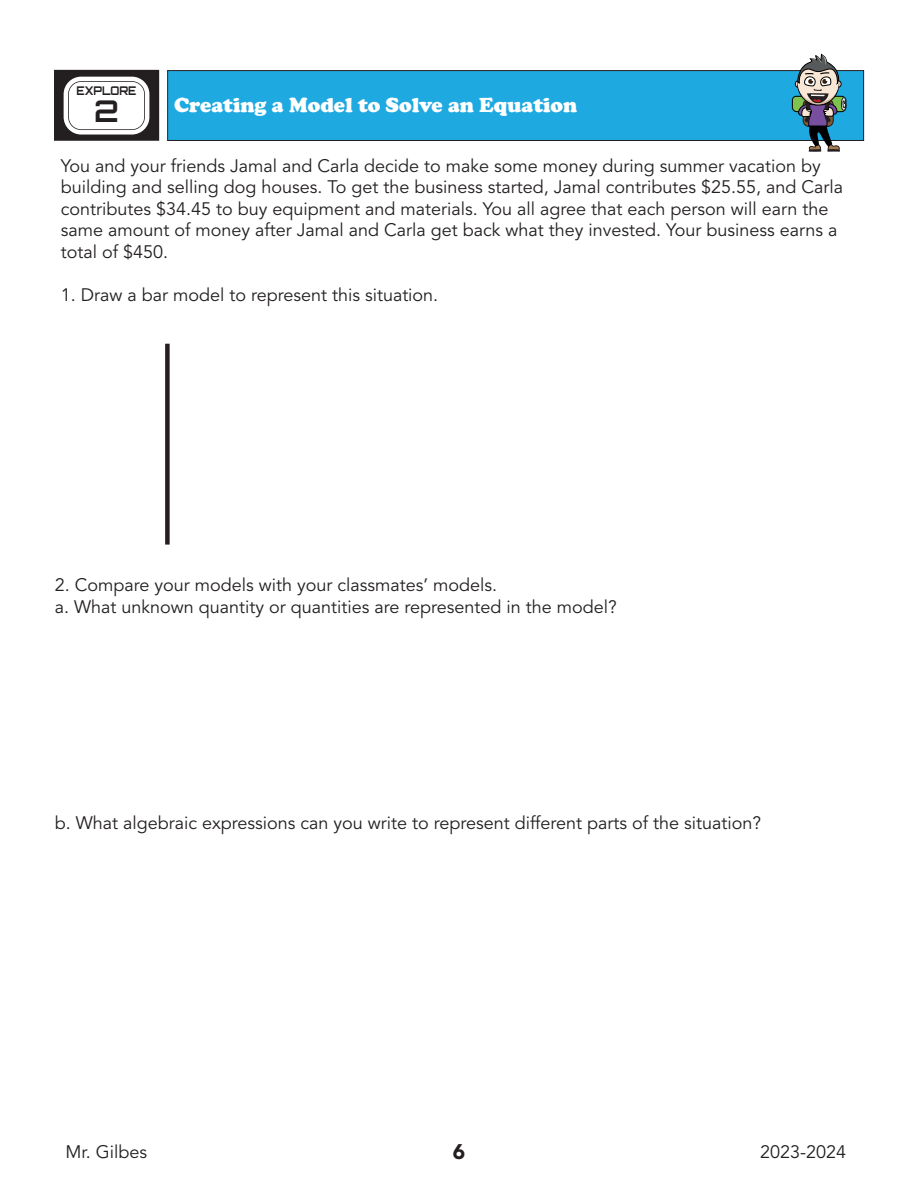
<style>
.page{position:relative;width:918px;height:1188px;background:#fff}
.page>*{position:absolute;margin:0;border:0;box-sizing:border-box;transform-origin:0 0}
.t1{font:700 30px "Orbitron";color:#231f20}
.t2{font:900 21px "Cooper";color:#fff}
.t3{font:900 21px "Avenir LT Std";color:#231f20}
.t4{font:18px/21.6px "Avenir LT Std";color:#231f20}
.t5{font:700 12px "Orbitron";color:#231f20;scale:.9 1}
</style>
<div class="page">
<div style="left:168px;top:71px;width:696px;height:69px;background:#1fa9e1"></div>
<div style="left:167px;top:70px;width:697px;height:71px;border:1px solid #231f20"></div>
<div style="left:792px;top:96px;width:54px;height:16px;background:#7dc34e;border-radius:4px"></div>
<div style="left:792px;top:96px;width:54px;height:16px;border:1px solid #000002;border-radius:4px"></div>
<svg style="left:795px;top:54px;width:52px;height:98px"></svg>
<div style="left:54px;top:70px;width:105px;height:70px;background:#231f20"></div>
<div style="left:54px;top:70px;width:105px;height:71px;border:1px solid #231f20"></div>
<div style="left:66px;top:79px;width:81px;height:53px;background:#fff;border-radius:15px"></div>
<div style="left:63px;top:76px;width:87px;height:59px;border:6px solid #231f20;border-radius:15px"></div>
<div style="left:64px;top:77px;width:85px;height:58px;border:4px solid #fff;border-radius:15px"></div>
<div style="left:165px;top:344px;width:5px;height:201px;background:#231f20"></div>
<p class="t5" style="left:76px;top:84px;width:68px">EXPLORE</p>
<p class="t1" style="left:94px;top:93px;width:26px">2</p>
<p class="t4" style="left:61px;top:155px;width:784px">You and your friends Jamal and Carla decide to make some money during summer vacation by building and selling dog houses. To get the business started, Jamal contributes $25.55, and Carla</p>
<p class="t4" style="left:61px;top:198px;width:778px">contributes $34.45 to buy equipment and materials. You all agree that each person will earn the same amount of money after Jamal and Carla get back what they invested. Your business earns a total of $450.</p>
<p class="t4" style="left:61px;top:285px;width:379px">1. Draw a bar model to represent this situation.</p>
<p class="t2" style="left:174px;top:93px;width:405px">Creating a Model to Solve an Equation</p>
<p class="t4" style="left:55px;top:575px;width:444px">2. Compare your models with your classmates’ models.</p>
<p class="t4" style="left:55px;top:596px;width:563px">a. What unknown quantity or quantities are represented in the model?</p>
<p class="t4" style="left:55px;top:812px;width:708px">b. What algebraic expressions can you write to represent different parts of the situation?</p>
<p class="t4" style="left:66px;top:1142px;width:83px">Mr. Gilbes</p>
<p class="t3" style="left:453px;top:1139px;width:14px">6</p>
<p class="t4" style="left:760px;top:1142px;width:88px">2023-2024</p>
</div>
